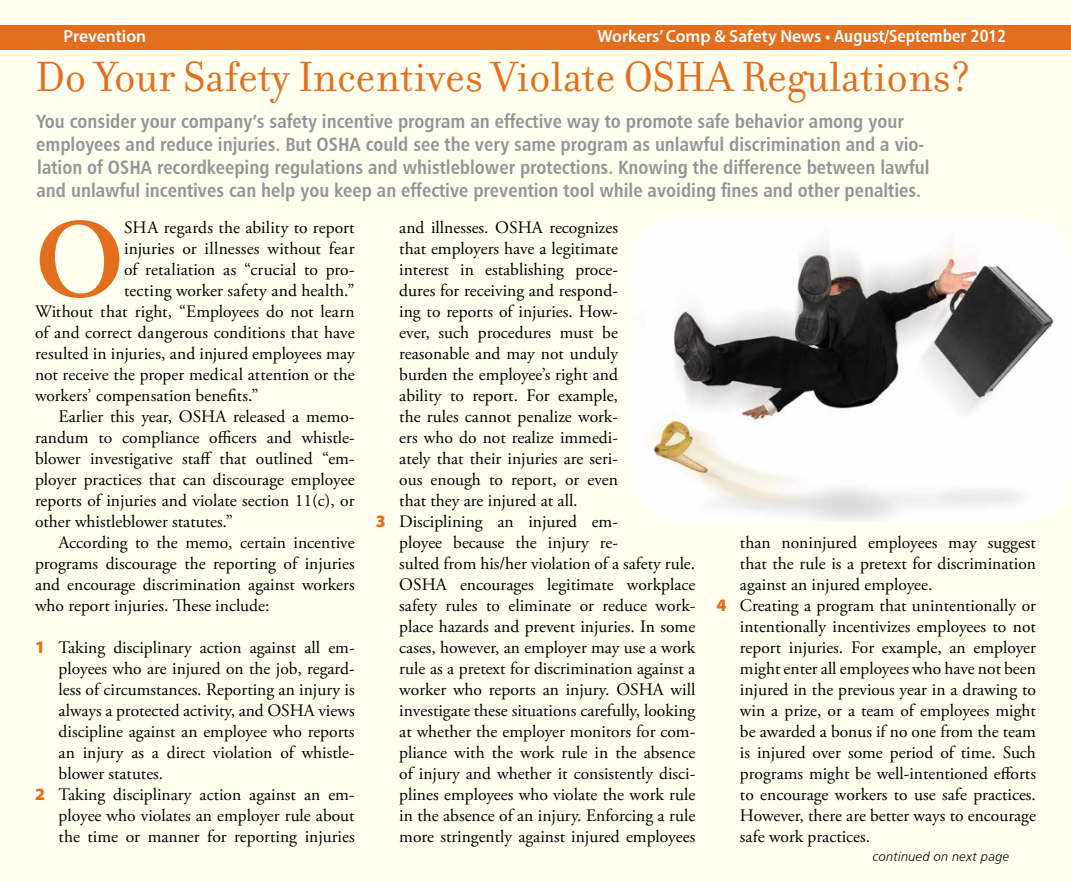
<style>
.page{position:relative;width:1071px;height:882px;background:#fff}
.page>*{position:absolute;margin:0;border:0;box-sizing:border-box;transform-origin:0 0}
.t1{font:600 112.52px "Adobe Garamond Pro";color:#e36f1e}
.t2{font:45.5px "Filosofia";color:#e36f1e}
.t3{font:19.25px/23.1px "Humanist 777 BT Bold Condensed B";color:#939598}
.t4{font:17.5px "Adobe Garamond Pro";color:#000}
.t5{font:600 17.5px "Myriad Pro";color:#fff}
.t6{font:13.12px "Humanist 777 BT Light Italic B";letter-spacing:.015em;color:#000}
.s1{font-family:"Humanist 777 BT Bold Condensed B";font-weight:400}
.s2{font-family:"Myriad Pro";font-weight:900;color:#e36f1e}
</style>
<div class="page">
<div style="left:1px;top:1px;width:1070px;height:881px;background:#fffff0"></div>
<div style="left:0;top:25px;width:1071px;height:24px;background:#e36f1e"></div>
<img style="left:632px;top:218px;width:439px;height:303px">
<p class="t5" style="left:64px;top:25px;width:84px">Prevention</p>
<p class="t5" style="left:598px;top:25px;width:410px">Workers’ Comp &amp; Safety News • <span class="s1">August/September 2012</span></p>
<h2 class="t2" style="left:35px;top:52px;width:938px">Do Your Safety Incentives Violate OSHA Regulations?</h2>
<p class="t3" style="left:36px;top:109px;width:895px">You consider your company’s safety incentive program an effective way to promote safe behavior among your employees and reduce injuries. But OSHA could see the very same program as unlawful discrimination and a vio&shy;lation of OSHA recordkeeping regulations and whistleblower protections. Knowing the difference between lawful and unlawful incentives can help you keep an effective prevention tool while avoiding fines and other penalties.</p>
<h1 class="t1" style="left:35px;top:196px;width:91px">O</h1>
<p class="t4" style="left:124px;top:217px;width:232px">SHA regards the ability to report</p>
<p class="t4" style="left:399px;top:217px;width:220px">and illnesses. OSHA recognizes</p>
<p class="t4" style="left:399px;top:238px;width:220px">that employers have a legitimate</p>
<p class="t4" style="left:399px;top:259px;width:220px">interest in establishing proce-</p>
<p class="t4" style="left:399px;top:280px;width:220px">dures for receiving and respond-</p>
<p class="t4" style="left:399px;top:301px;width:220px">ing to reports of injuries. How-</p>
<p class="t4" style="left:399px;top:322px;width:220px">ever, such procedures must be</p>
<p class="t4" style="left:399px;top:343px;width:220px">reasonable and may not unduly</p>
<p class="t4" style="left:399px;top:364px;width:220px">burden the employee’s right and</p>
<p class="t4" style="left:399px;top:385px;width:220px">ability to report. For example,</p>
<p class="t4" style="left:399px;top:406px;width:220px">the rules cannot penalize work-</p>
<p class="t4" style="left:399px;top:427px;width:220px">ers who do not realize immedi-</p>
<p class="t4" style="left:399px;top:448px;width:220px">ately that their injuries are seri-</p>
<p class="t4" style="left:399px;top:469px;width:220px">ous enough to report, or even</p>
<p class="t4" style="left:399px;top:490px;width:180px">that they are injured at all.</p>
<p class="t4" style="left:376px;top:511px;width:244px"><span class="s2">3</span> Disciplining an injured em-</p>
<p class="t4" style="left:399px;top:532px;width:220px">ployee because the injury re-</p>
<p class="t4" style="left:399px;top:553px;width:297px">sulted from his/her violation of a safety rule.</p>
<p class="t4" style="left:399px;top:574px;width:298px">OSHA encourages legitimate workplace</p>
<p class="t4" style="left:399px;top:595px;width:298px">safety rules to eliminate or reduce work-</p>
<p class="t4" style="left:399px;top:616px;width:298px">place hazards and prevent injuries. In some</p>
<p class="t4" style="left:399px;top:637px;width:298px">cases, however, an employer may use a work</p>
<p class="t4" style="left:399px;top:658px;width:298px">rule as a pretext for discrimination against a</p>
<p class="t4" style="left:399px;top:679px;width:298px">worker who reports an injury. OSHA will</p>
<p class="t4" style="left:399px;top:700px;width:298px">investigate these situations carefully, looking</p>
<p class="t4" style="left:399px;top:721px;width:298px">at whether the employer monitors for com-</p>
<p class="t4" style="left:399px;top:742px;width:297px">pliance with the work rule in the absence</p>
<p class="t4" style="left:399px;top:763px;width:298px">of injury and whether it consistently disci-</p>
<p class="t4" style="left:399px;top:784px;width:298px">plines employees who violate the work rule</p>
<p class="t4" style="left:399px;top:805px;width:298px">in the absence of an injury. Enforcing a rule</p>
<p class="t4" style="left:399px;top:826px;width:298px">more stringently against injured employees</p>
<p class="t4" style="left:124px;top:238px;width:232px">injuries or illnesses without fear</p>
<p class="t4" style="left:124px;top:259px;width:232px">of retaliation as “crucial to pro-</p>
<p class="t4" style="left:124px;top:280px;width:232px">tecting worker safety and health.”</p>
<p class="t4" style="left:35px;top:301px;width:321px">Without that right, “Employees do not learn</p>
<p class="t4" style="left:35px;top:322px;width:321px">of and correct dangerous conditions that have</p>
<p class="t4" style="left:35px;top:343px;width:321px">resulted in injuries, and injured employees may</p>
<p class="t4" style="left:35px;top:364px;width:321px">not receive the proper medical attention or the</p>
<p class="t4" style="left:35px;top:385px;width:225px">workers’ compensation benefits.”</p>
<p class="t4" style="left:59px;top:406px;width:298px">Earlier this year, OSHA released a memo-</p>
<p class="t4" style="left:35px;top:427px;width:321px">randum to compliance officers and whistle-</p>
<p class="t4" style="left:35px;top:448px;width:321px">blower investigative staff that outlined “em-</p>
<p class="t4" style="left:35px;top:469px;width:321px">ployer practices that can discourage employee</p>
<p class="t4" style="left:35px;top:490px;width:321px">reports of injuries and violate section 11(c), or</p>
<p class="t4" style="left:35px;top:511px;width:200px">other whistleblower statutes.”</p>
<p class="t4" style="left:59px;top:532px;width:298px">According to the memo, certain incentive</p>
<p class="t4" style="left:35px;top:553px;width:321px">programs discourage the reporting of injuries</p>
<p class="t4" style="left:35px;top:574px;width:321px">and encourage discrimination against workers</p>
<p class="t4" style="left:35px;top:595px;width:236px">who report injuries. These include:</p>
<p class="t4" style="left:35px;top:637px;width:321px"><span class="s2">1</span> Taking disciplinary action against all em-</p>
<p class="t4" style="left:59px;top:658px;width:298px">ployees who are injured on the job, regard-</p>
<p class="t4" style="left:59px;top:679px;width:298px">less of circumstances. Reporting an injury is</p>
<p class="t4" style="left:59px;top:700px;width:298px">always a protected activity, and OSHA views</p>
<p class="t4" style="left:59px;top:721px;width:298px">discipline against an employee who reports</p>
<p class="t4" style="left:59px;top:742px;width:298px">an injury as a direct violation of whistle-</p>
<p class="t4" style="left:59px;top:763px;width:106px">blower statutes.</p>
<p class="t4" style="left:35px;top:784px;width:321px"><span class="s2">2</span> Taking disciplinary action against an em-</p>
<p class="t4" style="left:59px;top:805px;width:298px">ployee who violates an employer rule about</p>
<p class="t4" style="left:59px;top:826px;width:298px">the time or manner for reporting injuries</p>
<p class="t4" style="left:740px;top:532px;width:298px">than noninjured employees may suggest</p>
<p class="t4" style="left:740px;top:553px;width:298px">that the rule is a pretext for discrimination</p>
<p class="t4" style="left:740px;top:574px;width:194px">against an injured employee.</p>
<p class="t4" style="left:716px;top:595px;width:321px"><span class="s2">4</span> Creating a program that unintentionally or</p>
<p class="t4" style="left:740px;top:616px;width:298px">intentionally incentivizes employees to not</p>
<p class="t4" style="left:740px;top:637px;width:298px">report injuries. For example, an employer</p>
<p class="t4" style="left:740px;top:658px;width:297px">might enter all employees who have not been</p>
<p class="t4" style="left:740px;top:679px;width:298px">injured in the previous year in a drawing to</p>
<p class="t4" style="left:740px;top:700px;width:298px">win a prize, or a team of employees might</p>
<p class="t4" style="left:740px;top:721px;width:298px">be awarded a bonus if no one from the team</p>
<p class="t4" style="left:740px;top:742px;width:298px">is injured over some period of time. Such</p>
<p class="t4" style="left:740px;top:763px;width:298px">programs might be well-intentioned efforts</p>
<p class="t4" style="left:740px;top:784px;width:298px">to encourage workers to use safe practices.</p>
<p class="t4" style="left:740px;top:805px;width:298px">However, there are better ways to encourage</p>
<p class="t4" style="left:740px;top:826px;width:132px">safe work practices.</p>
<p class="t6" style="left:873px;top:849px;width:138px">continued on next page</p>
</div>
